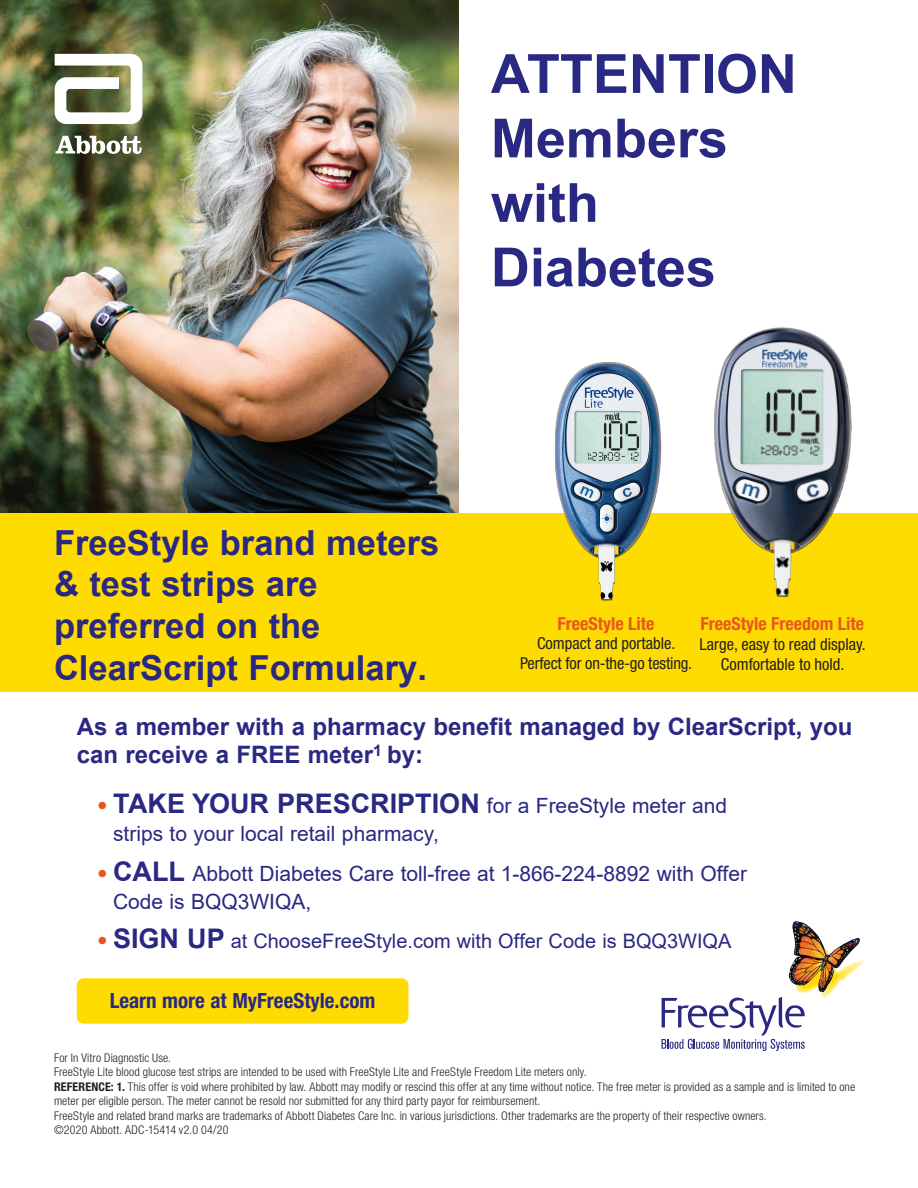
<style>
.page{position:relative;width:918px;height:1188px;background:#fff}
.page>*{position:absolute;margin:0;border:0;box-sizing:border-box;transform-origin:0 0}
.Title_4{font:700 54px/64.5px "Arial";color:#292882}
.Title_4-2{font:700 34.5px/41.5px "Arial";color:#292882}
.Title_4-3{font:700 24px/28.8px "Arial";color:#292882}
.Title_4-4{font:21px/28.2px "Arial";color:#292882}
.Title_4-5{font:700 condensed 21px "Helvetica Neue LT Std";color:#292882}
.Title_4-6{font:19.95px "Arial";color:#292882}
.t1{font:700 condensed 18px "Helvetica Neue LT Std";color:#e85620}
.t2{font:condensed 16.5px/19.8px "Helvetica Neue LT Std";color:#231f20;text-align:center}
.Footnote{font:300 condensed 12px/14.4px "Helvetica Neue";letter-spacing:.01em;color:#231f20}
.s1{font-family:"Helvetica Neue LT Std";font-weight:500;font-stretch:condensed;color:#e85620}
.s2{font-weight:700;font-size:27px}
.s3{font-family:"Helvetica Neue LT Std";font-weight:500;font-stretch:condensed;font-size:21px;color:#e85620}
.s4{font-family:"Helvetica Neue LT Std";font-weight:700}
</style>
<div class="page">
<img style="left:0;top:0;width:459px;height:513px">
<img style="left:792px;top:921px;width:32px;height:26px">
<svg style="left:662px;top:947px;width:202px;height:104px"></svg>
<div style="left:0;top:513px;width:918px;height:178px;background:#ffdc01"></div>
<svg style="left:55px;top:54px;width:87px;height:70px"></svg>
<svg style="left:56px;top:136px;width:86px;height:18px"></svg>
<div style="left:77px;top:978px;width:331px;height:46px;background:#ffdc01;border-radius:7px"></div>
<img style="left:555px;top:362px;width:106px;height:238px">
<img style="left:714px;top:327px;width:138px;height:270px">
<p class="Title_4" style="left:491px;top:42px;width:308px">ATTENTION<br>Members with<br>Diabetes</p>
<p class="Title_4-2" style="left:54px;top:522px;width:387px">FreeStyle brand meters &amp; test strips are preferred on the<br>ClearScript Formulary.</p>
<p class="Title_4-3" style="left:77px;top:712px;width:777px">As a member with a pharmacy benefit managed by ClearScript, you can receive a FREE meter<sup>1</sup> by:</p>
<p class="Title_4-4" style="left:113px;top:792px;width:616px;text-indent:-16px"><span class="s1">•</span> <span class="s2">TAKE YOUR PRESCRIPTION</span> for a FreeStyle meter and strips to your local retail pharmacy,</p>
<p class="Title_4-4" style="left:113px;top:859px;width:635px;text-indent:-16px"><span class="s1">•</span> <span class="s2">CALL</span> Abbott Diabetes Care toll-free at 1-866-224-8892 with Offer<br>Code is BQQ3WIQA,</p>
<p class="Title_4-6" style="left:97px;top:928px;width:636px"><span class="s3">•</span> <span class="s2">SIGN UP</span> at ChooseFreeStyle.com with Offer Code is BQQ3WIQA</p>
<p class="t1" style="left:557px;top:612px;width:98px">FreeStyle Lite</p>
<p class="t2" style="left:537px;top:634px;width:140px">Compact and portable.</p>
<p class="t2" style="left:520px;top:653px;width:174px">Perfect for on-the-go testing.</p>
<p class="t1" style="left:701px;top:613px;width:165px">FreeStyle Freedom Lite</p>
<p class="t2" style="left:700px;top:634px;width:168px">Large, easy to read display.<br>Comfortable to hold.</p>
<p class="Title_4-5" style="left:110px;top:988px;width:267px">Learn more at MyFreeStyle.com</p>
<p class="Footnote" style="left:54px;top:1050px;width:119px">For In Vitro Diagnostic Use.</p>
<p class="Footnote" style="left:54px;top:1065px;width:534px">FreeStyle Lite blood glucose test strips are intended to be used with FreeStyle Lite and FreeStyle Freedom Lite meters only.</p>
<p class="Footnote" style="left:54px;top:1079px;width:803px"><span class="s4">REFERENCE: 1.</span> This offer is void where prohibited by law. Abbott may modify or rescind this offer at any time without notice. The free meter is provided as a sample and is limited to one meter per eligible person. The meter cannot be resold nor submitted for any third party payor for reimbursement.</p>
<p class="Footnote" style="left:54px;top:1108px;width:714px">FreeStyle and related brand marks are trademarks of Abbott Diabetes Care Inc. in various jurisdictions. Other trademarks are the property of their respective owners.</p>
<p class="Footnote" style="left:54px;top:1122px;width:176px">©2020 Abbott. ADC-15414 v2.0 04/20</p>
</div>
